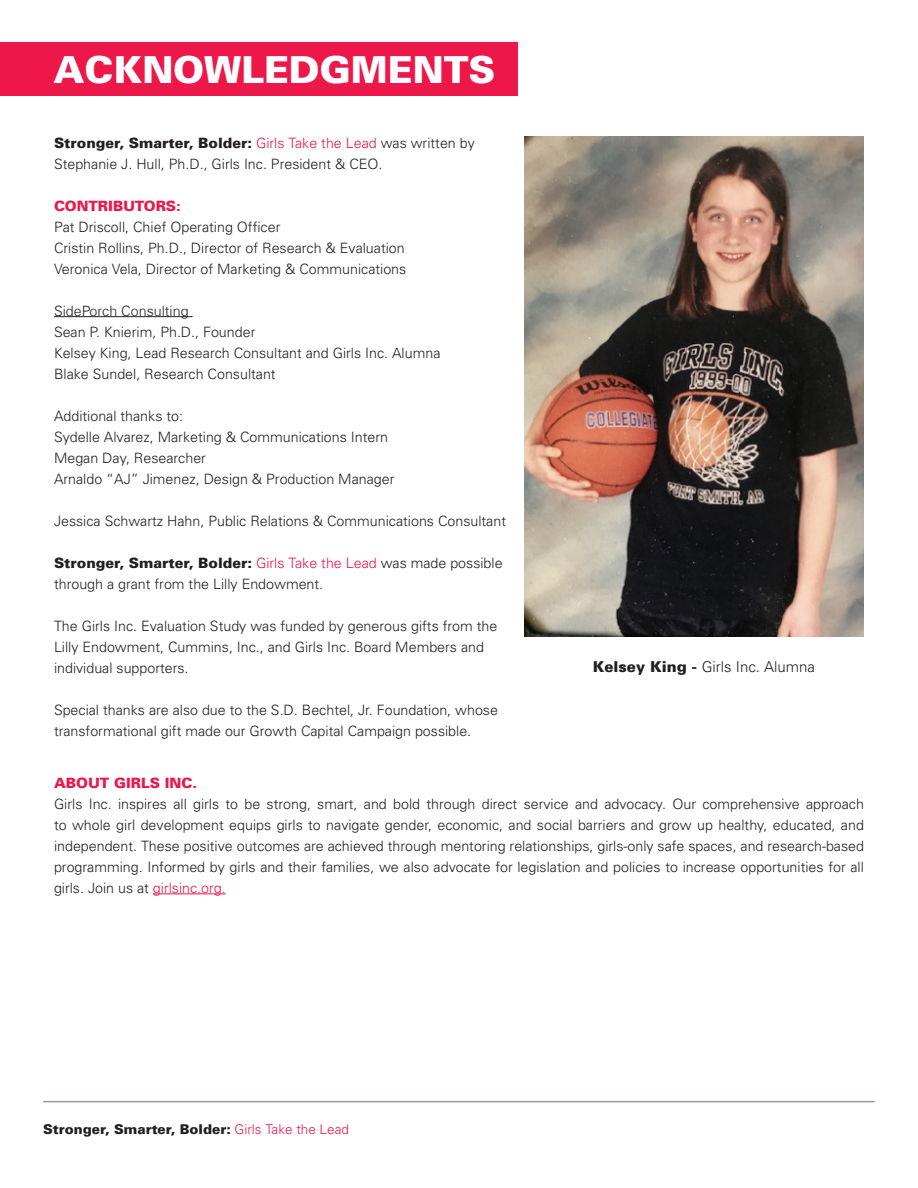
<style>
.page{position:relative;width:918px;height:1188px;background:#fff}
.page>*{position:absolute;margin:0;border:0;box-sizing:border-box;transform-origin:0 0}
.t1{font:900 37.2px "Univers";color:#fff}
.t2{font:300 15px "Univers";color:#231f20}
.t3{font:300 14.25px/21px "Univers";color:#231f20}
.t4{font:300 14.25px "Univers Com 45";color:#231f20}
.t5{font:900 14.25px "Univers";color:#ed1849}
.t6{font:900 14.25px "Univers Com 75";color:#ed1849}
.t7{font:900 13.5px "Univers";color:#231f20}
.s1{font-weight:900}
.s2{color:#ed1849}
.s3{font-weight:300;color:#ed1849}
</style>
<div class="page">
<hr style="left:43px;top:1101px;width:832px;height:1px;background:#959ca1">
<hr style="left:54px;top:316px;width:139px;height:1px;background:#231f20">
<img style="left:524px;top:136px;width:340px;height:501px">
<hr style="left:153px;top:893px;width:73px;height:1px;background:#ed1849">
<div style="left:0;top:42px;width:517px;height:53px;background:#ed1849"></div>
<p class="t1" style="left:54px;top:47px;width:443px">ACKNOWLEDGMENTS</p>
<p class="t3" style="left:54px;top:132px;width:422px"><span class="s1">Stronger, Smarter, Bolder:</span> <span class="s2">Girls Take the Lead</span> was written by<br>Stephanie J. Hull, Ph.D., Girls Inc. President &amp; CEO.</p>
<p class="t6" style="left:54px;top:197px;width:129px">CONTRIBUTORS:</p>
<p class="t3" style="left:54px;top:216px;width:228px">Pat Driscoll, Chief Operating Officer</p>
<p class="t3" style="left:54px;top:237px;width:352px">Cristin Rollins, Ph.D., Director of Research &amp; Evaluation</p>
<p class="t3" style="left:54px;top:258px;width:354px">Veronica Vela, Director of Marketing &amp; Communications</p>
<p class="t4" style="left:54px;top:302px;width:136px">SidePorch Consulting</p>
<p class="t3" style="left:54px;top:321px;width:203px">Sean P. Knierim, Ph.D., Founder</p>
<p class="t3" style="left:54px;top:342px;width:388px">Kelsey King, Lead Research Consultant and Girls Inc. Alumna</p>
<p class="t3" style="left:54px;top:363px;width:223px">Blake Sundel, Research Consultant</p>
<p class="t3" style="left:54px;top:405px;width:131px">Additional thanks to:</p>
<p class="t3" style="left:54px;top:426px;width:336px">Sydelle Alvarez, Marketing &amp; Communications Intern</p>
<p class="t3" style="left:54px;top:447px;width:154px">Megan Day, Researcher</p>
<p class="t3" style="left:54px;top:468px;width:342px">Arnaldo “AJ” Jimenez, Design &amp; Production Manager</p>
<p class="t3" style="left:54px;top:510px;width:454px">Jessica Schwartz Hahn, Public Relations &amp; Communications Consultant</p>
<p class="t3" style="left:54px;top:552px;width:450px"><span class="s1">Stronger, Smarter, Bolder:</span> <span class="s2">Girls Take the Lead</span> was made possible through a grant from the Lilly Endowment.</p>
<p class="t3" style="left:54px;top:615px;width:445px">The Girls Inc. Evaluation Study was funded by generous gifts from the<br>Lilly Endowment, Cummins, Inc., and Girls Inc. Board Members and individual supporters.</p>
<p class="t3" style="left:54px;top:699px;width:446px">Special thanks are also due to the S.D. Bechtel, Jr. Foundation, whose transformational gift made our Growth Capital Campaign possible.</p>
<p class="t2" style="left:593px;top:658px;width:224px"><span class="s1">Kelsey King -</span> Girls Inc. Alumna</p>
<p class="t5" style="left:54px;top:774px;width:145px">ABOUT GIRLS INC.</p>
<p class="t3" style="left:54px;top:793px;width:812px;text-align:justify">Girls Inc. inspires all girls to be strong, smart, and bold through direct service and advocacy. Our comprehensive approach to whole girl development equips girls to navigate gender, economic, and social barriers and grow up healthy, educated, and independent. These positive outcomes are achieved through mentoring relationships, girls-only safe spaces, and research-based programming. Informed by girls and their families, we also advocate for legislation and policies to increase opportunities for all girls. Join us at <span class="s2">girlsinc.org.</span></p>
<p class="t7" style="left:43px;top:1121px;width:307px">Stronger, Smarter, Bolder: <span class="s3">Girls Take the Lead</span></p>
</div>
